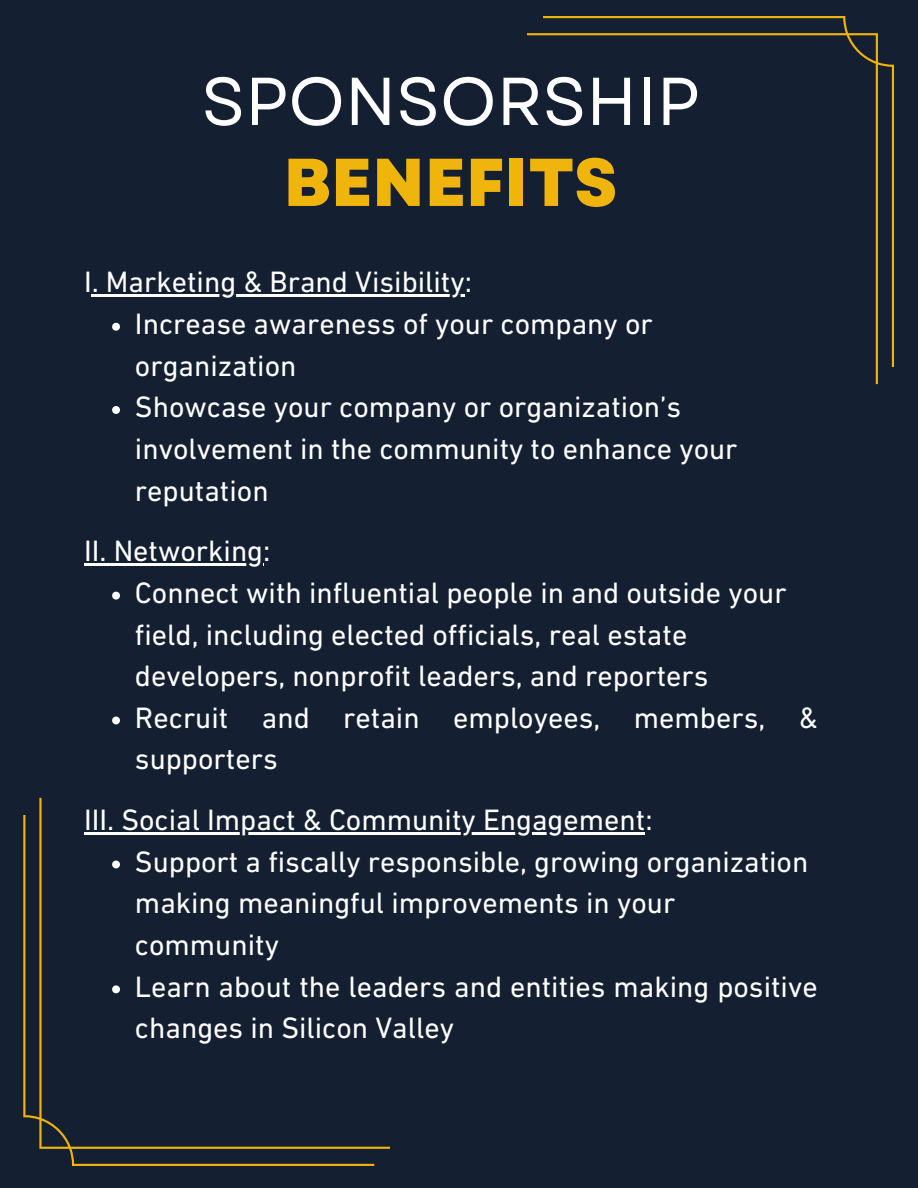
<style>
.page{position:relative;width:918px;height:1188px;background:#142031}
.page>*{position:absolute;margin:0;border:0;box-sizing:border-box;transform-origin:0 0}
.t1{font:67.5px "Garet";color:#fff}
.t2{font:800 67.5px "Garet";color:#f0b50c}
.t3{font:30px/41.7px "DIN Next LT Pro";color:#fff}
</style>
<div class="page">
<svg style="left:23px;top:798px;width:367px;height:368px"></svg>
<svg style="left:527px;top:16px;width:367px;height:368px"></svg>
<hr style="left:92px;top:295px;width:373px;height:2px;background:#fff">
<svg style="left:112px;top:323px;width:8px;height:8px"></svg>
<svg style="left:112px;top:406px;width:8px;height:8px"></svg>
<hr style="left:84px;top:564px;width:179px;height:2px;background:#fff">
<svg style="left:112px;top:592px;width:8px;height:8px"></svg>
<svg style="left:112px;top:717px;width:8px;height:7px"></svg>
<hr style="left:84px;top:832px;width:37px;height:3px;background:#fff">
<hr style="left:121px;top:832px;width:524px;height:3px;background:#fff">
<svg style="left:112px;top:861px;width:8px;height:7px"></svg>
<svg style="left:112px;top:985px;width:8px;height:8px"></svg>
<p class="t1" style="left:201px;top:53px;width:500px">SPONSORSHIP</p>
<h2 class="t2" style="left:284px;top:134px;width:335px">BENEFITS</h2>
<h1 class="t3" style="left:84px;top:264px;width:390px">I. Marketing &amp; Brand Visibility:</h1>
<p class="t3" style="left:135px;top:306px;width:519px">Increase awareness of your company or</p>
<p class="t3" style="left:135px;top:347px;width:548px">organization<br>Showcase your company or organization’s</p>
<p class="t3" style="left:135px;top:431px;width:604px">involvement in the community to enhance your reputation</p>
<p class="t3" style="left:84px;top:533px;width:188px">II. Networking:</p>
<p class="t3" style="left:135px;top:575px;width:653px">Connect with influential people in and outside your field, including elected officials, real estate developers, nonprofit leaders, and reporters</p>
<p class="t3" style="left:135px;top:699px;width:684px">Recruit and retain employees, members, &amp; supporters</p>
<p class="t3" style="left:84px;top:802px;width:570px">III. Social Impact &amp; Community Engagement:</p>
<p class="t3" style="left:135px;top:843px;width:675px">Support a fiscally responsible, growing organization</p>
<p class="t3" style="left:135px;top:885px;width:684px">making meaningful improvements in your community<br>Learn about the leaders and entities making positive</p>
<p class="t3" style="left:135px;top:1010px;width:321px">changes in Silicon Valley</p>
</div>
